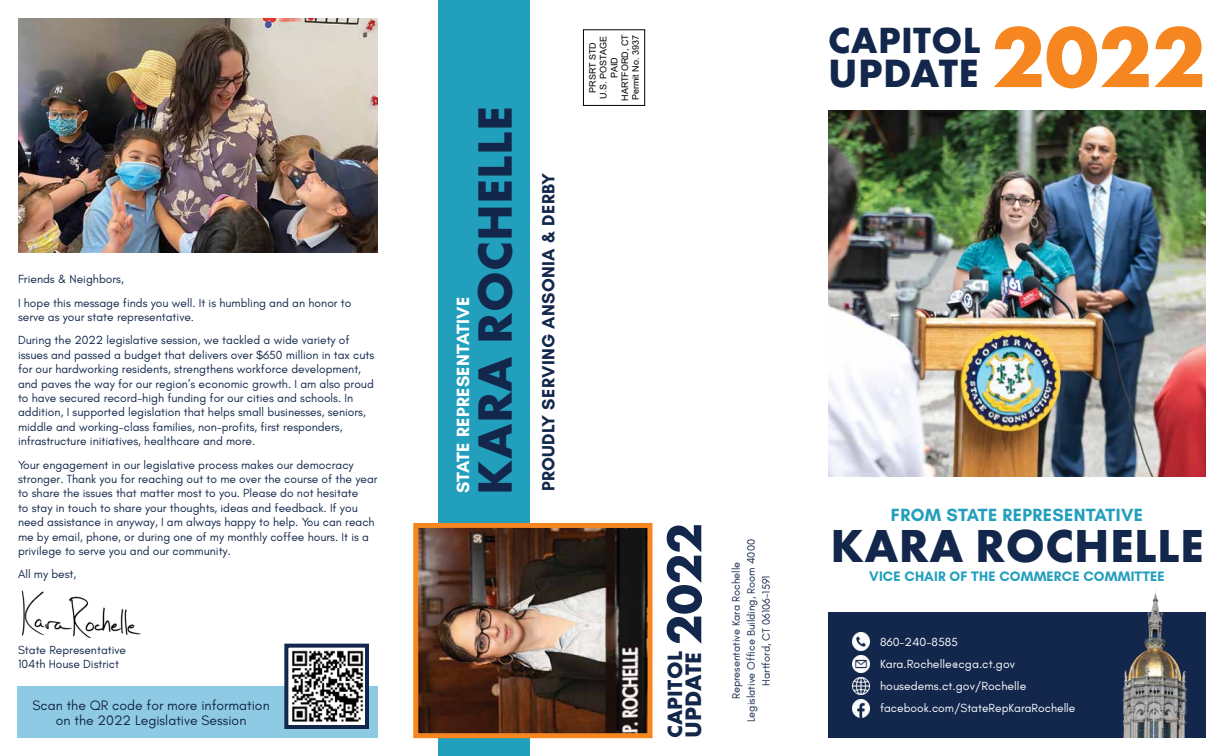
<style>
.page{position:relative;width:1224px;height:756px;background:#fff}
.page>*{position:absolute;margin:0;border:0;box-sizing:border-box;transform-origin:0 0}
.t1{font:700 50px "Futura PT";letter-spacing:.01em;color:#12274b}
.t2{font:700 48px "Futura PT";letter-spacing:.01em;color:#12274b}
.t3{font:700 41px "Futura PT";letter-spacing:.01em;color:#12274b}
.t4{font:700 37.8px "Futura PT";letter-spacing:.01em;color:#12274b}
.t5{font:700 23.3px "Futura PT";letter-spacing:.01em;color:#12274b}
.t6{font:700 21.5px "Futura PT";letter-spacing:.01em;color:#12274b}
.t7{font:700 18px "Glacial Indifference";letter-spacing:.02em;color:#12274b}
.t8{font:700 18px "Glacial Indifference";letter-spacing:.02em;color:#229fbc}
.t9{font:700 18px "Glacial Indifference";letter-spacing:.02em;color:#fff}
.t10{font:14px/15px "Glacial Indifference";color:#12274b;text-align:center}
.t11{font:700 14px "Glacial Indifference";letter-spacing:.01em;color:#229fbc}
.t12{font:12px/14.4px "Glacial Indifference";color:#12274b}
.t13{font:12px/22px "Glacial Indifference";color:#fff}
.t14{font:11px/15px "Glacial Indifference";color:#12274b;text-align:center}
.t15{font:9px/10.8px "Arial";color:#000;text-align:center}
.s1{font-size:50.8px}
.s2{font-size:89.2px;color:#f6861f}
</style>
<div class="page">
<img style="left:828px;top:110px;width:378px;height:367px">
<div style="left:583px;top:30px;width:62px;height:76px;border:1px solid #000"></div>
<div style="left:18px;top:686px;width:360px;height:52px;background:#8fcae5"></div>
<img style="left:21px;top:591px;width:119px;height:46px">
<img style="left:289px;top:650px;width:75px;height:74px">
<div style="left:284px;top:644px;width:85px;height:85px;border:4px solid #12274b"></div>
<div style="left:828px;top:612px;width:378px;height:126px;background:#12274b"></div>
<img style="left:852px;top:633px;width:18px;height:17px">
<img style="left:852px;top:700px;width:18px;height:17px">
<img style="left:852px;top:655px;width:18px;height:18px">
<img style="left:852px;top:677px;width:18px;height:18px">
<img style="left:1123px;top:590px;width:63px;height:148px">
<div style="left:438px;top:0;width:91px;height:756px;background:#229fbc"></div>
<img style="left:419px;top:529px;width:228px;height:203px">
<div style="left:413px;top:523px;width:240px;height:215px;border:5px solid #f6861f"></div>
<img style="left:18px;top:18px;width:360px;height:235px">
<p class="t12" style="left:18px;top:268px;width:335px;line-height:23.4px">Friends &amp; Neighbors,<br>I hope this message finds you well. It is humbling and an honor to</p>
<p class="t12" style="left:18px;top:305px;width:333px;line-height:23.4px">serve as your state representative.<br>During the 2022 legislative session, we tackled a wide variety of</p>
<p class="t12" style="left:18px;top:348px;width:358px">issues and passed a budget that delivers over $650 million in tax cuts for our hardworking residents, strengthens workforce development, and paves the way for our region’s economic growth. I am also proud to have secured record-high funding for our cities and schools. In addition, I supported legislation that helps small businesses, seniors, middle and working-class families, non-profits, first responders, infrastructure initiatives, healthcare and more.</p>
<p class="t12" style="left:18px;top:457px;width:361px">Your engagement in our legislative process makes our democracy stronger. Thank you for reaching out to me over the course of the year to share the issues that matter most to you. Please do not hesitate<br>to stay in touch to share your thoughts, ideas and feedback. If you need assistance in anyway, I am always happy to help. You can reach me by email, phone, or during one of my monthly coffee hours. It is a privilege to serve you and our community.</p>
<p class="t12" style="left:18px;top:567px;width:60px">All my best,</p>
<p class="t12" style="left:18px;top:643px;width:110px">State Representative<br>104th House District</p>
<p class="t10" style="left:32px;top:698px;width:239px">Scan the QR code for more information on the 2022 Legislative Session</p>
<h3 class="t9" style="left:452px;top:493px;width:198px;rotate:-90deg">STATE REPRESENTATIVE</h3>
<h1 class="t1" style="left:463px;top:495px;width:390px;rotate:-90deg">KARA ROCHELLE</h1>
<h3 class="t7" style="left:537px;top:491px;width:320px;rotate:-90deg">PROUDLY SERVING ANSONIA &amp; DERBY</h3>
<p class="t15" style="left:587px;top:101px;width:68px;rotate:-90deg">PRSRT STD<br>U.S. POSTAGE<br>PAID<br>HARTFORD, CT<br>Permit No. 3937</p>
<h3 class="t5" style="left:678px;top:738px;width:216px;rotate:-90deg">UPDATE <span class="s1">2022</span></h3>
<h3 class="t6" style="left:661px;top:738px;width:88px;rotate:-90deg">CAPITOL</h3>
<p class="t14" style="left:729px;top:722px;width:184px;rotate:-90deg">Representative Kara Rochelle<br>Legislative Office Building, Room 4000<br>Hartford, CT 06106-1591</p>
<h3 class="t3" style="left:828px;top:47px;width:379px">UPDATE <span class="s2">2022</span></h3>
<h3 class="t4" style="left:828px;top:16px;width:154px">CAPITOL</h3>
<h3 class="t8" style="left:891px;top:504px;width:254px">FROM STATE REPRESENTATIVE</h3>
<h2 class="t2" style="left:830px;top:515px;width:375px">KARA ROCHELLE</h2>
<p class="t11" style="left:869px;top:568px;width:297px">VICE CHAIR OF THE COMMERCE COMMITTEE</p>
<p class="t13" style="left:880px;top:632px;width:197px">860-240-8585<br>Kara.Rochelle@cga.ct.gov housedems.ct.gov/Rochelle facebook.com/StateRepKaraRochelle</p>
</div>
